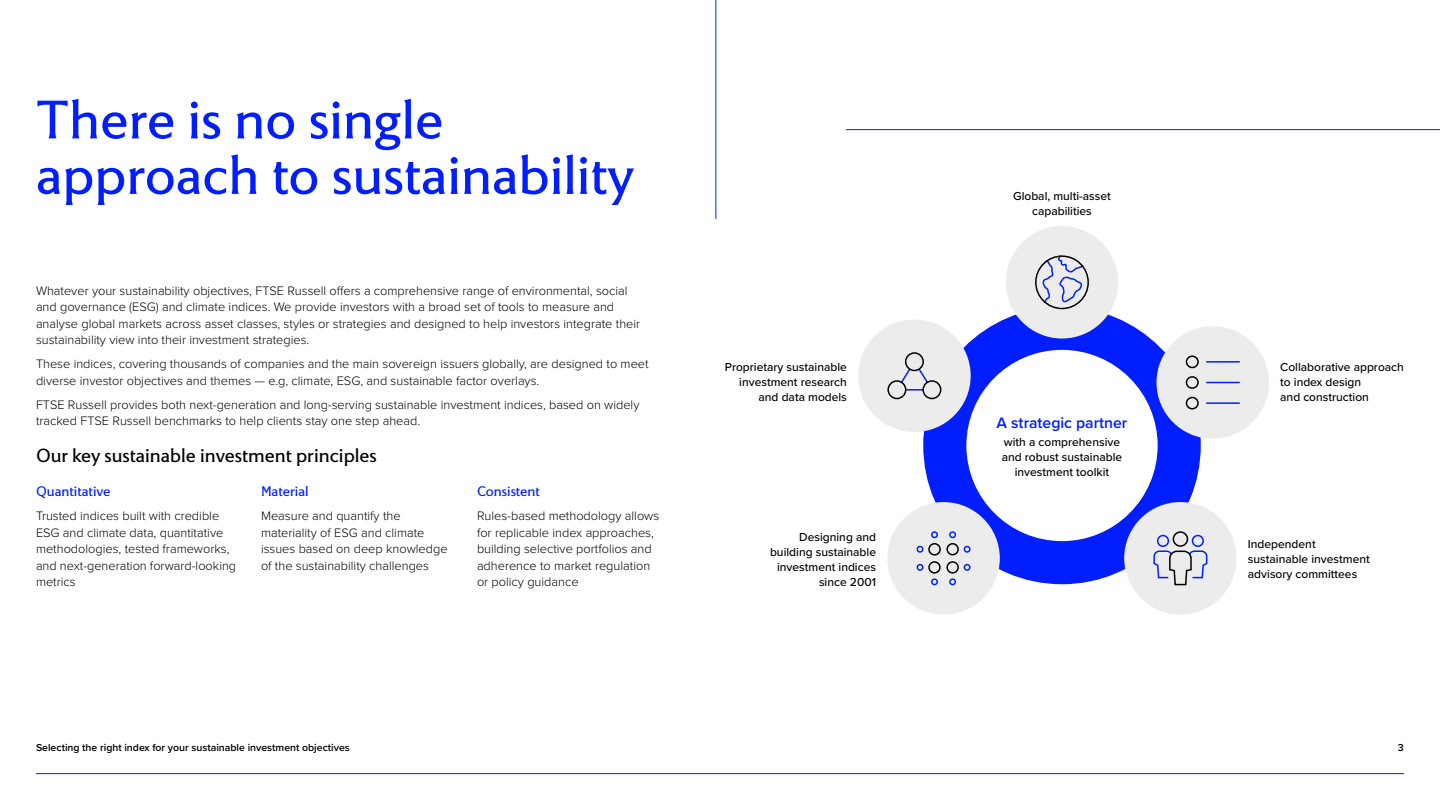
<style>
.page{position:relative;width:1440px;height:810px;background:#fff}
.page>*{position:absolute;margin:0;border:0;box-sizing:border-box;transform-origin:0 0}
.t1{font:55.5px/55.5px "LSEG Motto";color:#001eff}
.t2{font:19.5px "LSEG Motto";color:#000}
.t3{font:600 15.75px "Proxima Nova";color:#001eff}
.t4{font:14.25px "LSEG Motto";color:#001eff}
.t5{font:300 12.75px/16.5px "Proxima Nova";color:#000}
.t6{font:500 12px/15px "Proxima Nova";color:#000}
.t7{font:600 10.5px "Proxima Nova";color:#000}
</style>
<div class="page">
<hr style="left:36px;top:773px;width:1368px;height:1px;background:#001eff">
<hr style="left:716px;top:0;width:1px;height:219px;background:#001eff">
<hr style="left:846px;top:129px;width:594px;height:1px;background:#001eff">
<div style="left:923px;top:307px;width:278px;height:277px;background:#001eff;border-radius:50%"></div>
<div style="left:1006px;top:226px;width:112px;height:113px;background:#ececec;border-radius:50%"></div>
<div style="left:1156px;top:326px;width:113px;height:113px;background:#ececec;border-radius:50%"></div>
<div style="left:858px;top:319px;width:113px;height:113px;background:#ececec;border-radius:50%"></div>
<div style="left:887px;top:502px;width:113px;height:113px;background:#ececec;border-radius:50%"></div>
<div style="left:1124px;top:502px;width:113px;height:113px;background:#ececec;border-radius:50%"></div>
<div style="left:966px;top:350px;width:192px;height:191px;background:#fff;border-radius:50%"></div>
<svg style="left:1153px;top:531px;width:55px;height:55px"></svg>
<hr style="left:1207px;top:361px;width:32px;height:2px;background:#001fff">
<hr style="left:1207px;top:382px;width:32px;height:1px;background:#001fff">
<hr style="left:1207px;top:402px;width:32px;height:2px;background:#001fff">
<svg style="left:1185px;top:355px;width:14px;height:55px"></svg>
<svg style="left:887px;top:352px;width:55px;height:48px"></svg>
<svg style="left:1042px;top:258px;width:43px;height:46px"></svg>
<div style="left:1035px;top:255px;width:54px;height:54px;border:2px solid #000;border-radius:50%"></div>
<svg style="left:916px;top:531px;width:55px;height:55px"></svg>
<h1 class="t1" style="left:36px;top:92px;width:600px">There is no single approach to sustainability</h1>
<p class="t5" style="left:36px;top:282px;width:606px">Whatever your sustainability objectives, FTSE Russell offers a comprehensive range of environmental, social and governance (ESG) and climate indices. We provide investors with a broad set of tools to measure and analyse global markets across asset classes, styles or strategies and designed to help investors integrate their sustainability view into their investment strategies.</p>
<p class="t5" style="left:36px;top:355px;width:614px">These indices, covering thousands of companies and the main sovereign issuers globally, are designed to meet diverse investor objectives and themes — e.g, climate, ESG, and sustainable factor overlays.</p>
<p class="t5" style="left:36px;top:396px;width:605px">FTSE Russell provides both next-generation and long-serving sustainable investment indices, based on widely tracked FTSE Russell benchmarks to help clients stay one step ahead.</p>
<h2 class="t2" style="left:36px;top:444px;width:342px">Our key sustainable investment principles</h2>
<p class="t4" style="left:36px;top:483px;width:76px">Quantitative</p>
<p class="t5" style="left:36px;top:507px;width:202px">Trusted indices built with credible<br>ESG and climate data, quantitative methodologies, tested frameworks, and next-generation forward-looking metrics</p>
<p class="t4" style="left:261px;top:483px;width:49px">Material</p>
<p class="t5" style="left:261px;top:507px;width:188px">Measure and quantify the materiality of ESG and climate issues based on deep knowledge of the sustainability challenges</p>
<p class="t4" style="left:477px;top:483px;width:64px">Consistent</p>
<p class="t5" style="left:477px;top:507px;width:184px">Rules-based methodology allows for replicable index approaches, building selective portfolios and adherence to market regulation or policy guidance</p>
<p class="t7" style="left:36px;top:740px;width:315px">Selecting the right index for your sustainable investment objectives</p>
<p class="t6" style="left:725px;top:359px;width:124px;text-align:right">Proprietary sustainable investment research and data models</p>
<p class="t6" style="left:1013px;top:188px;width:99px;text-align:center">Global, multi-asset capabilities</p>
<p class="t3" style="left:997px;top:411px;width:132px">A strategic partner</p>
<p class="t6" style="left:1002px;top:434px;width:122px;text-align:center">with a comprehensive and robust sustainable investment toolkit</p>
<p class="t6" style="left:1280px;top:359px;width:125px">Collaborative approach to index design<br>and construction</p>
<p class="t6" style="left:770px;top:529px;width:108px;text-align:right">Designing and building sustainable investment indices since 2001</p>
<p class="t6" style="left:1248px;top:536px;width:123px">Independent sustainable investment advisory committees</p>
<p class="t7" style="left:1398px;top:740px;width:8px">3</p>
</div>
